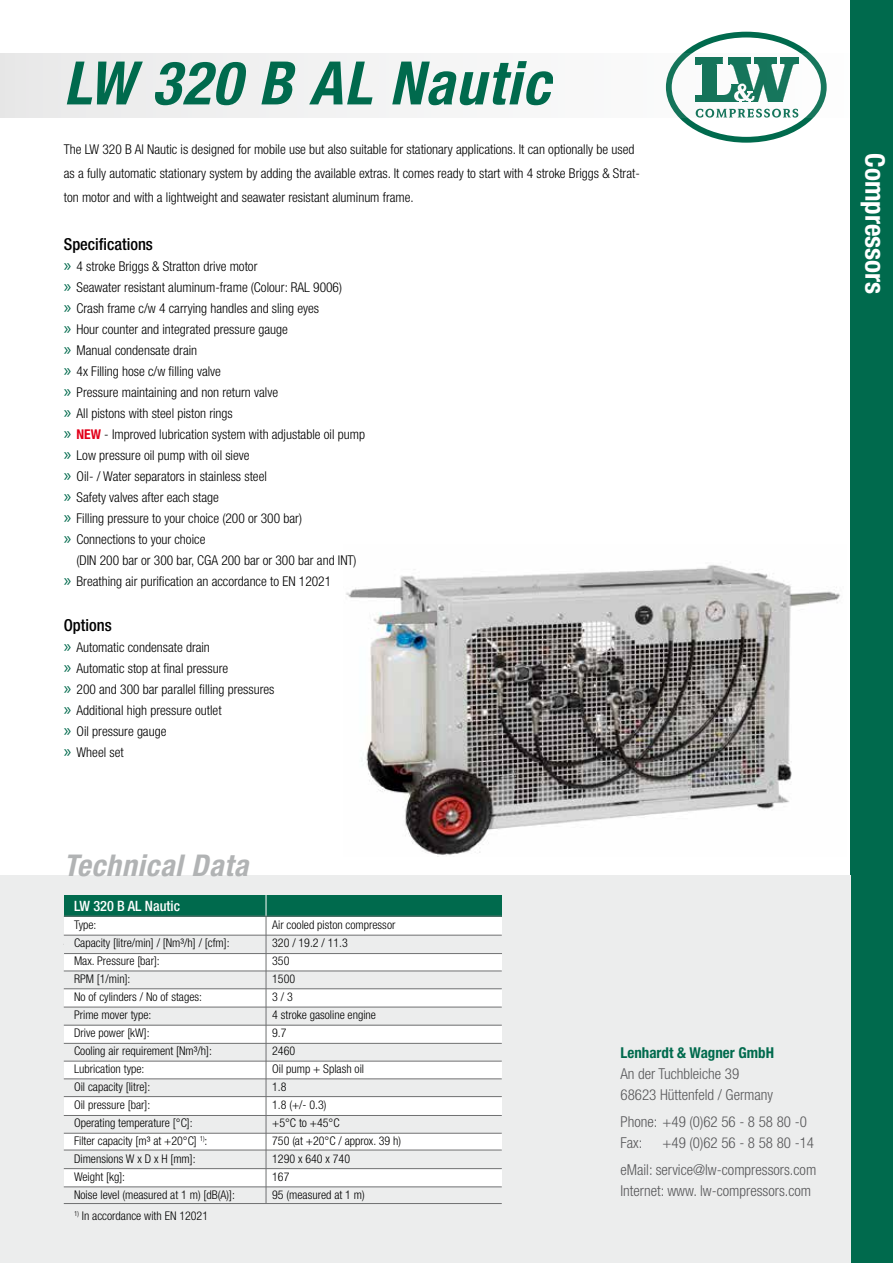
<style>
.page{position:relative;width:893px;height:1263px;background:#fff}
.page>*{position:absolute;margin:0;border:0;box-sizing:border-box;transform-origin:0 0}
.t1{font:italic 700 condensed 60px "Helvetica Neue LT Std";letter-spacing:.025em;color:#006a4d}
.t2{font:italic 700 condensed 30px "Helvetica Neue LT Std";letter-spacing:.025em;color:#b1b3b4}
.t3{font:700 condensed 27px "Helvetica Neue LT Std";color:#fff}
.t4{font:500 condensed 16.5px "Helvetica Neue LT Std";color:#000}
.t5{font:300 condensed 15px/21px "Helvetica Neue LT Std";color:#58585a}
.t6{font:700 condensed 15px "Helvetica Neue LT Std";color:#006a4d}
.t7{font:500 condensed 14.25px "Helvetica Neue LT Std";color:#fff}
.t8{font:300 condensed 13.5px/21px "Helvetica Neue LT Std";color:#000}
.t9{font:300 condensed 12px/18px "Helvetica Neue LT Std";color:#000}
.s1{font-family:"Myriad Pro";font-weight:400;font-stretch:normal;font-size:18px;color:#006a4d}
.s2{font-weight:700;color:#e2001a}
</style>
<div class="page">
<svg style="left:664px;top:30px;width:164px;height:114px"></svg>
<svg style="left:669px;top:35px;width:155px;height:105px"></svg>
<div style="left:666px;top:32px;width:161px;height:111px;border:6px solid #006a4d;border-radius:50%"></div>
<svg style="left:0;top:54px;width:828px;height:64px"></svg>
<div style="left:850px;top:0;width:43px;height:1263px;background:#006a4d"></div>
<div style="left:0;top:876px;width:850px;height:387px;background:#eceded"></div>
<img style="left:346px;top:564px;width:494px;height:293px">
<div style="left:64px;top:916px;width:438px;height:278px;background:#fff"></div>
<div style="left:64px;top:1187px;width:438px;height:18px;background:#eceded"></div>
<div style="left:64px;top:1150px;width:438px;height:19px;background:#eceded"></div>
<div style="left:64px;top:1115px;width:438px;height:18px;background:#eceded"></div>
<div style="left:64px;top:1079px;width:438px;height:18px;background:#eceded"></div>
<div style="left:64px;top:1043px;width:438px;height:18px;background:#eceded"></div>
<div style="left:64px;top:1007px;width:438px;height:18px;background:#eceded"></div>
<div style="left:64px;top:971px;width:438px;height:18px;background:#eceded"></div>
<hr style="left:64px;top:971px;width:438px;height:1px;background:#707172">
<hr style="left:64px;top:988px;width:438px;height:1px;background:#707172">
<hr style="left:64px;top:1007px;width:438px;height:1px;background:#707172">
<hr style="left:64px;top:1025px;width:438px;height:1px;background:#707172">
<hr style="left:64px;top:1043px;width:438px;height:1px;background:#707172">
<hr style="left:64px;top:1061px;width:438px;height:1px;background:#707172">
<hr style="left:64px;top:1078px;width:438px;height:1px;background:#707172">
<hr style="left:64px;top:1096px;width:438px;height:1px;background:#707172">
<hr style="left:64px;top:1115px;width:438px;height:1px;background:#707172">
<hr style="left:64px;top:1133px;width:438px;height:1px;background:#707172">
<hr style="left:64px;top:1186px;width:438px;height:1px;background:#707172">
<hr style="left:64px;top:1150px;width:438px;height:1px;background:#707172">
<hr style="left:64px;top:1168px;width:438px;height:1px;background:#707172">
<div style="left:64px;top:895px;width:438px;height:21px;background:#006a4d"></div>
<svg style="left:266px;top:895px;width:1px;height:21px"></svg>
<div style="left:64px;top:935px;width:438px;height:18px;background:#eceded"></div>
<hr style="left:266px;top:916px;width:1px;height:287px;background:#707172">
<hr style="left:64px;top:953px;width:438px;height:1px;background:#707172">
<hr style="left:64px;top:1203px;width:438px;height:1px;background:#707172">
<hr style="left:64px;top:935px;width:438px;height:1px;background:#707172">
<hr style="left:64px;top:916px;width:438px;height:1px;background:#707172">
<h1 class="t1" style="left:64px;top:47px;width:488px">LW 320 B AL Nautic</h1>
<p class="t8" style="left:64px;top:137px;width:578px;line-height:24px">The LW 320 B Al Nautic is designed for mobile use but also suitable for stationary applications. It can optionally be used as a fully automatic stationary system by adding the available extras. It comes ready to start with 4 stroke Briggs &amp; Strat&shy;ton motor and with a lightweight and seawater resistant aluminum frame.</p>
<p class="t4" style="left:64px;top:235px;width:91px">Specifications</p>
<p class="t8" style="left:64px;top:256px;width:303px"><span class="s1">»</span> 4 stroke Briggs &amp; Stratton drive motor<br><span class="s1">»</span> Seawater resistant aluminum-frame (Colour: RAL 9006)<br><span class="s1">»</span> Crash frame c/w 4 carrying handles and sling eyes<br><span class="s1">»</span> Hour counter and integrated pressure gauge<br><span class="s1">»</span> Manual condensate drain<br><span class="s1">»</span> 4x Filling hose c/w filling valve<br><span class="s1">»</span> Pressure maintaining and non return valve<br><span class="s1">»</span> All pistons with steel piston rings<br><span class="s1">»</span> <span class="s2">NEW</span> - Improved lubrication system with adjustable oil pump <span class="s1">»</span> Low pressure oil pump with oil sieve<br><span class="s1">»</span> Oil- / Water separators in stainless steel<br><span class="s1">»</span> Safety valves after each stage<br><span class="s1">»</span> Filling pressure to your choice (200 or 300 bar)<br><span class="s1">»</span> Connections to your choice</p>
<p class="t8" style="left:64px;top:550px;width:294px;text-indent:13px">(DIN 200 bar or 300 bar, CGA 200 bar or 300 bar and INT) <span class="s1">»</span> Breathing air purification an accordance to EN 12021</p>
<p class="t4" style="left:64px;top:616px;width:49px">Options</p>
<p class="t8" style="left:64px;top:637px;width:212px"><span class="s1">»</span> Automatic condensate drain<br><span class="s1">»</span> Automatic stop at final pressure<br><span class="s1">»</span> 200 and 300 bar parallel filling pressures <span class="s1">»</span> Additional high pressure outlet<br><span class="s1">»</span> Oil pressure gauge<br><span class="s1">»</span> Wheel set</p>
<h2 class="t2" style="left:64px;top:847px;width:186px">Technical Data</h2>
<p class="t7" style="left:74px;top:897px;width:107px">LW 320 B AL Nautic</p>
<p class="t9" style="left:74px;top:915px;width:162px">Type:<br>Capacity [litre/min] / [Nm³/h] / [cfm]:<br>Max. Pressure [bar]:<br>RPM [1/min]:<br>No of cylinders / No of stages:<br>Prime mover type:<br>Drive power [kW]:<br>Cooling air requirement [Nm³/h]:<br>Lubrication type:<br>Oil capacity [litre]:<br>Oil pressure [bar]:<br>Operating temperature [°C]:<br>Filter capacity [m³ at +20°C] <sup>1)</sup>:<br>Dimensions W x D x H [mm]:<br>Weight [kg]:<br>Noise level (measured at 1 m) [dB(A)]:</p>
<p class="t9" style="left:74px;top:1206px;width:136px"><sup>1)</sup> In accordance with EN 12021</p>
<p class="t9" style="left:272px;top:916px;width:130px">Air cooled piston compressor<br>320 / 19.2 / 11.3<br>350<br>1500<br>3 / 3<br>4 stroke gasoline engine<br>9.7<br>2460<br>Oil pump + Splash oil<br>1.8<br>1.8 (+/- 0.3)<br>+5°C to +45°C<br>750 (at +20°C / approx. 39 h)<br>1290 x 640 x 740<br>167<br>95 (measured at 1 m)</p>
<p class="t6" style="left:620px;top:1043px;width:155px">Lenhardt &amp; Wagner GmbH</p>
<p class="t5" style="left:620px;top:1063px;width:154px">An der Tuchbleiche 39<br>68623 Hüttenfeld / Germany</p>
<p class="t5" style="left:620px;top:1111px;width:188px">Phone: +49 (0)62 56 - 8 58 80 -0<br>Fax:</p>
<p class="t5" style="left:620px;top:1129px;width:197px;line-height:27px;text-align:right">+49 (0)62 56 - 8 58 80 -14<br>eMail: service@lw-compressors.com</p>
<p class="t5" style="left:620px;top:1180px;width:192px">Internet: www. lw-compressors.com</p>
<h3 class="t3" style="left:891px;top:153px;width:142px;rotate:90deg">Compressors</h3>
</div>
